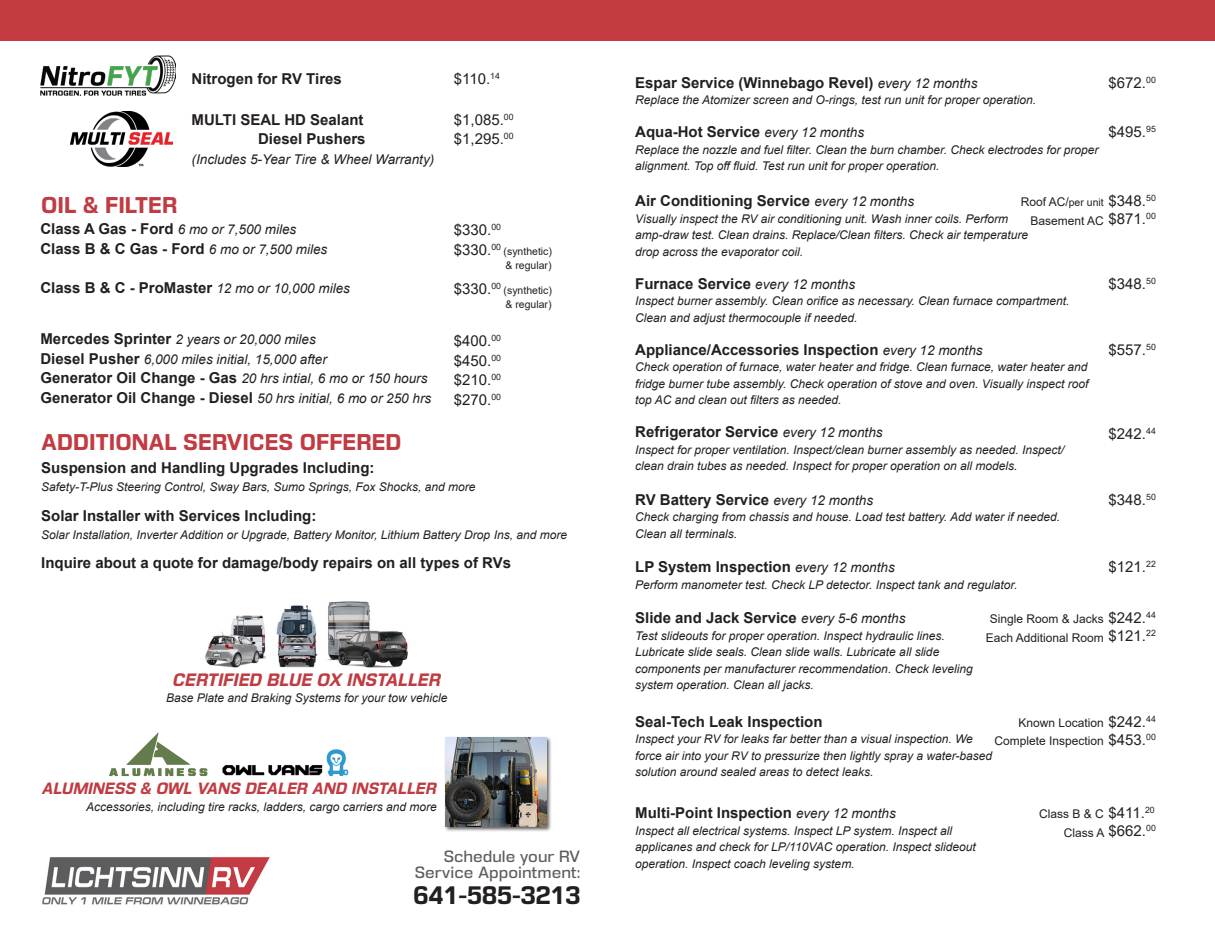
<style>
.page{position:relative;width:1215px;height:945px;background:#fff}
.page>*{position:absolute;margin:0;border:0;box-sizing:border-box;transform-origin:0 0}
.t1{font:700 23.25px "DDT Rg";color:#231f20}
.t2{font:700 21px "DDT Rg";color:#c13b42}
.t3{font:italic 700 16.5px "DDT Rg";color:#c13b42}
.t4{font:700 15px "Arial";color:#231f20}
.t5{font:15px "Arial";color:#231f20}
.t6{font:italic 700 15px "DDT Rg";color:#c13b42}
.t7{font:15px/16.5px "DDT Rg";color:#5d5d5e;text-align:right}
.t8{font:italic 13.5px "Arial";color:#231f20}
.t9{font:italic 12px/16.5px "Arial";color:#231f20}
.t10{font:12px "Arial";color:#231f20}
.t11{font:10.5px "Arial";color:#231f20}
.s1{font-weight:700;font-style:normal;font-size:15px}
.s2{font-weight:400;font-style:italic;font-size:13.5px}
.s3{font-size:10.5px}
</style>
<div class="page">
<img style="left:205px;top:601px;width:203px;height:67px">
<div style="left:444px;top:737px;width:108px;height:96px;background:#231f20;opacity:.75"></div>
<img style="left:446px;top:738px;width:100px;height:89px">
<img style="left:222px;top:749px;width:127px;height:27px">
<svg style="left:109px;top:732px;width:98px;height:44px"></svg>
<img style="left:42px;top:857px;width:228px;height:48px">
<div style="left:0;top:0;width:1215px;height:40px;background:#c43b42"></div>
<img style="left:70px;top:112px;width:102px;height:55px">
<img style="left:40px;top:55px;width:135px;height:40px">
<p class="t2" style="left:41px;top:192px;width:138px">OIL &amp; FILTER</p>
<p class="t4" style="left:192px;top:68px;width:152px">Nitrogen for RV Tires</p>
<p class="t5" style="left:454px;top:69px;width:48px">$110.<sup>14</sup></p>
<p class="t4" style="left:192px;top:109px;width:173px">MULTI SEAL HD Sealant</p>
<p class="t4" style="left:258px;top:128px;width:109px">Diesel Pushers</p>
<p class="t8" style="left:192px;top:150px;width:244px">(Includes 5-Year Tire &amp; Wheel Warranty)</p>
<p class="t5" style="left:454px;top:109px;width:61px">$1,085.<sup>00</sup></p>
<p class="t5" style="left:454px;top:129px;width:61px">$1,295.<sup>00</sup></p>
<p class="t8" style="left:40px;top:221px;width:257px"><span class="s1">Class A Gas - Ford</span> 6 mo or 7,500 miles</p>
<p class="t4" style="left:40px;top:238px;width:288px">Class B &amp; C Gas - Ford <span class="s2">6 mo or 7,500 miles</span></p>
<p class="t4" style="left:40px;top:277px;width:311px">Class B &amp; C - ProMaster <span class="s2">12 mo or 10,000 miles</span></p>
<p class="t8" style="left:40px;top:331px;width:277px"><span class="s1">Mercedes Sprinter</span> 2 years or 20,000 miles</p>
<p class="t8" style="left:40px;top:350px;width:288px"><span class="s1">Diesel Pusher</span> 6,000 miles initial, 15,000 after</p>
<p class="t8" style="left:40px;top:370px;width:388px"><span class="s1">Generator Oil Change - Gas</span> 20 hrs intial, 6 mo or 150 hours</p>
<p class="t4" style="left:40px;top:387px;width:392px">Generator Oil Change - Diesel <span class="s2">50 hrs initial, 6 mo or 250 hrs</span></p>
<p class="t5" style="left:454px;top:219px;width:49px">$330.<sup>00</sup></p>
<p class="t5" style="left:454px;top:239px;width:49px">$330.<sup>00</sup></p>
<p class="t11" style="left:504px;top:244px;width:50px">(synthetic)</p>
<p class="t5" style="left:454px;top:278px;width:49px">$330.<sup>00</sup></p>
<p class="t11" style="left:504px;top:283px;width:50px">(synthetic)</p>
<p class="t11" style="left:506px;top:258px;width:48px">&amp; regular)</p>
<p class="t11" style="left:506px;top:297px;width:48px">&amp; regular)</p>
<p class="t5" style="left:454px;top:330px;width:49px">$400.<sup>00</sup></p>
<p class="t5" style="left:454px;top:350px;width:49px">$450.<sup>00</sup></p>
<p class="t5" style="left:454px;top:369px;width:49px">$210.<sup>00</sup></p>
<p class="t5" style="left:454px;top:389px;width:49px">$270.<sup>00</sup></p>
<p class="t2" style="left:41px;top:429px;width:362px">ADDITIONAL SERVICES OFFERED</p>
<p class="t4" style="left:41px;top:457px;width:335px">Suspension and Handling Upgrades Including:</p>
<p class="t9" style="left:41px;top:479px;width:436px">Safety-T-Plus Steering Control, Sway Bars, Sumo Springs, Fox Shocks, and more</p>
<p class="t4" style="left:41px;top:505px;width:277px">Solar Installer with Services Including:</p>
<p class="t9" style="left:41px;top:527px;width:527px">Solar Installation, Inverter Addition or Upgrade, Battery Monitor, Lithium Battery Drop Ins, and more</p>
<p class="t4" style="left:41px;top:552px;width:471px">Inquire about a quote for damage/body repairs on all types of RVs</p>
<p class="t3" style="left:173px;top:670px;width:269px">CERTIFIED BLUE OX INSTALLER</p>
<p class="t9" style="left:166px;top:690px;width:283px">Base Plate and Braking Systems for your tow vehicle</p>
<p class="t6" style="left:42px;top:780px;width:396px">ALUMINESS &amp; OWL VANS DEALER AND INSTALLER</p>
<p class="t9" style="left:86px;top:799px;width:352px">Accessories, including tire racks, ladders, cargo carriers and more</p>
<p class="t7" style="left:415px;top:848px;width:167px">Schedule your RV<br>Service Appointment:</p>
<p class="t1" style="left:414px;top:881px;width:168px">641-585-3213</p>
<p class="t4" style="left:635px;top:72px;width:344px">Espar Service (Winnebago Revel) <span class="s2">every 12 months</span></p>
<p class="t9" style="left:635px;top:92px;width:403px">Replace the Atomizer screen and O-rings, test run unit for proper operation.</p>
<p class="t4" style="left:635px;top:122px;width:230px">Aqua-Hot Service <span class="s2">every 12 months</span></p>
<p class="t9" style="left:635px;top:142px;width:465px">Replace the nozzle and fuel filter. Clean the burn chamber. Check electrodes for proper alignment. Top off fluid. Test run unit for proper operation.</p>
<p class="t5" style="left:1109px;top:72px;width:49px">$672.<sup>00</sup></p>
<p class="t5" style="left:1109px;top:122px;width:49px">$495.<sup>95</sup></p>
<p class="t5" style="left:1109px;top:191px;width:49px">$348.<sup>50</sup></p>
<p class="t4" style="left:635px;top:191px;width:280px">Air Conditioning Service <span class="s2">every 12 months</span></p>
<p class="t9" style="left:635px;top:211px;width:394px">Visually inspect the RV air conditioning unit. Wash inner coils. Perform amp-draw test. Clean drains. Replace/Clean filters. Check air temperature drop across the evaporator coil.</p>
<p class="t10" style="left:1021px;top:194px;width:85px">Roof AC/<span class="s3">per unit</span></p>
<p class="t10" style="left:1030px;top:212px;width:75px">Basement AC</p>
<p class="t5" style="left:1109px;top:209px;width:49px">$871.<sup>00</sup></p>
<p class="t4" style="left:635px;top:273px;width:221px">Furnace Service <span class="s2">every 12 months</span></p>
<p class="t9" style="left:635px;top:293px;width:436px">Inspect burner assembly. Clean orifice as necessary. Clean furnace compartment.<br>Clean and adjust thermocouple if needed.</p>
<p class="t4" style="left:635px;top:339px;width:349px">Appliance/Accessories Inspection <span class="s2">every 12 months</span></p>
<p class="t9" style="left:635px;top:359px;width:455px;text-align:justify">Check operation of furnace, water heater and fridge. Clean furnace, water heater and fridge burner tube assembly. Check operation of stove and oven. Visually inspect roof top AC and clean out filters as needed.</p>
<p class="t4" style="left:635px;top:422px;width:249px">Refrigerator Service <span class="s2">every 12 months</span></p>
<p class="t9" style="left:635px;top:442px;width:430px">Inspect for proper ventilation. Inspect/clean burner assembly as needed. Inspect/ clean drain tubes as needed. Inspect for proper operation on all models.</p>
<p class="t4" style="left:635px;top:489px;width:239px">RV Battery Service <span class="s2">every 12 months</span></p>
<p class="t9" style="left:635px;top:509px;width:426px">Check charging from chassis and house. Load test battery. Add water if needed.<br>Clean all terminals.</p>
<p class="t4" style="left:635px;top:557px;width:261px">LP System Inspection <span class="s2">every 12 months</span></p>
<p class="t9" style="left:635px;top:577px;width:384px">Perform manometer test. Check LP detector. Inspect tank and regulator.</p>
<p class="t5" style="left:1109px;top:273px;width:49px">$348.<sup>50</sup></p>
<p class="t5" style="left:1109px;top:339px;width:49px">$557.<sup>50</sup></p>
<p class="t5" style="left:1109px;top:423px;width:49px">$242.<sup>44</sup></p>
<p class="t5" style="left:1109px;top:489px;width:49px">$348.<sup>50</sup></p>
<p class="t5" style="left:1109px;top:557px;width:49px">$121.<sup>22</sup></p>
<p class="t4" style="left:635px;top:608px;width:272px">Slide and Jack Service <span class="s2">every 5-6 months</span></p>
<p class="t9" style="left:635px;top:628px;width:339px">Test slideouts for proper operation. Inspect hydraulic lines.<br>Lubricate slide seals. Clean slide walls. Lubricate all slide components per manufacturer recommendation. Check leveling system operation. Clean all jacks.</p>
<p class="t5" style="left:1109px;top:608px;width:49px">$242.<sup>44</sup></p>
<p class="t5" style="left:1109px;top:626px;width:49px">$121.<sup>22</sup></p>
<p class="t10" style="left:990px;top:611px;width:116px">Single Room &amp; Jacks</p>
<p class="t10" style="left:986px;top:629px;width:120px">Each Additional Room</p>
<p class="t5" style="left:1109px;top:711px;width:49px">$242.<sup>44</sup></p>
<p class="t5" style="left:1109px;top:729px;width:49px">$453.<sup>00</sup></p>
<p class="t4" style="left:635px;top:711px;width:189px">Seal-Tech Leak Inspection</p>
<p class="t9" style="left:635px;top:731px;width:359px">Inspect your RV for leaks far better than a visual inspection. We force air into your RV to pressurize then lightly spray a water-based solution around sealed areas to detect leaks.</p>
<p class="t10" style="left:1018px;top:714px;width:87px">Known Location</p>
<p class="t10" style="left:994px;top:733px;width:111px">Complete Inspection</p>
<p class="t4" style="left:635px;top:803px;width:262px">Multi-Point Inspection <span class="s2">every 12 months</span></p>
<p class="t9" style="left:635px;top:823px;width:342px">Inspect all electrical systems. Inspect LP system. Inspect all applicanes and check for LP/110VAC operation. Inspect slideout operation. Inspect coach leveling system.</p>
<p class="t5" style="left:1109px;top:803px;width:48px">$411.<sup>20</sup></p>
<p class="t5" style="left:1109px;top:821px;width:49px">$662.<sup>00</sup></p>
<p class="t10" style="left:1039px;top:806px;width:66px">Class B &amp; C</p>
<p class="t10" style="left:1064px;top:824px;width:42px">Class A</p>
</div>
